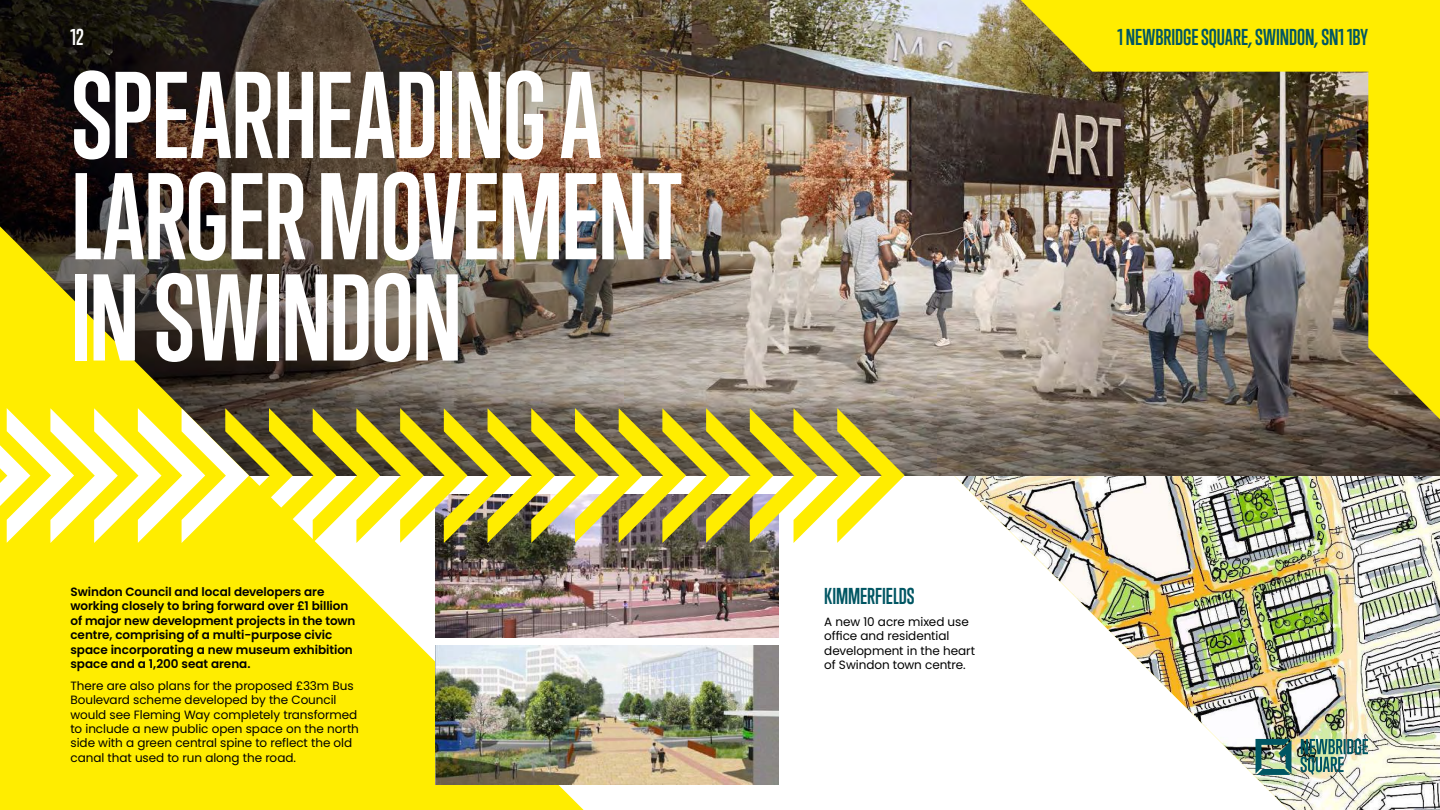
<style>
.page{position:relative;width:1440px;height:810px;background:#fff}
.page>*{position:absolute;margin:0;border:0;box-sizing:border-box;transform-origin:0 0}
.t1{font:700 112.5px/101.2px "Trump Gothic Pro";letter-spacing:-.015em;color:#fff}
.t2{font:700 21px "Trump Gothic Pro";letter-spacing:-.005em;color:#005663}
.t3{font:700 21px "Trump Gothic Pro";color:#fff}
.t4{font:12px/14.4px "Poppins";letter-spacing:-.005em;color:#000}
.t5{font:600 12px/14.4px "Poppins";letter-spacing:-.005em;color:#000}
</style>
<div class="page">
<img style="left:954px;top:476px;width:486px;height:334px">
<img style="left:866px;top:0;width:574px;height:476px">
<img style="left:0;top:0;width:866px;height:408px">
<svg style="left:0;top:226px;width:584px;height:584px;background:#beb024"></svg>
<img style="left:1021px;top:0;width:419px;height:419px">
<svg style="left:1256px;top:739px;width:36px;height:36px"></svg>
<img style="left:1301px;top:739px;width:67px;height:36px">
<img style="left:436px;top:543px;width:343px;height:94px">
<img style="left:436px;top:646px;width:343px;height:139px">
<svg style="left:0;top:408px;width:905px;height:135px"></svg>
<h2 class="t3" style="left:70px;top:24px;width:15px">12</h2>
<h2 class="t2" style="left:1118px;top:24px;width:252px">1 NEWBRIDGE SQUARE, SWINDON, SN1 1BY</h2>
<h1 class="t1" style="left:71px;top:65px;width:613px">SPEARHEADING A<br>LARGER MOVEMENT<br>IN SWINDON</h1>
<p class="t5" style="left:70px;top:585px;width:287px">Swindon Council and local developers are working closely to bring forward over £1 billion of major new development projects in the town centre, comprising of a multi-purpose civic space incorporating a new museum exhibition space and a 1,200 seat arena.</p>
<p class="t4" style="left:70px;top:679px;width:290px">There are also plans for the proposed £33m Bus Boulevard scheme developed by the Council would see Fleming Way completely transformed to include a new public open space on the north side with a green central spine to reflect the old canal that used to run along the road.</p>
<h2 class="t2" style="left:824px;top:583px;width:92px">KIMMERFIELDS</h2>
<p class="t4" style="left:824px;top:615px;width:153px">A new 10 acre mixed use office and residential development in the heart of Swindon town centre.</p>
</div>
